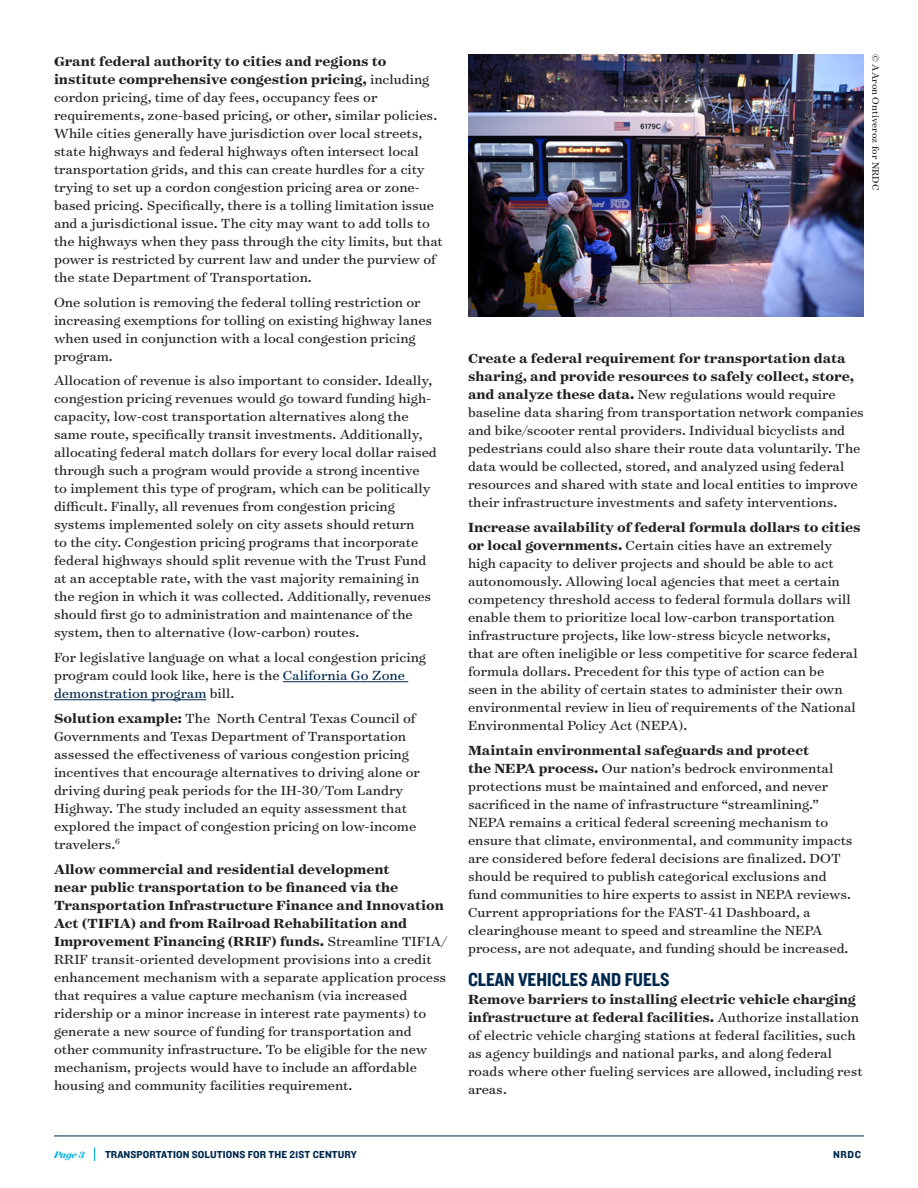
<style>
.page{position:relative;width:918px;height:1188px;background:#fff}
.page>*{position:absolute;margin:0;border:0;box-sizing:border-box;transform-origin:0 0}
.t1{font:19.5px "Knockout 50 Welterweight";color:#00284c}
.t2{font:15px/18px "Surveyor Text";color:#231f20}
.t3{font:10.5px "Knockout 51 Middleweight";letter-spacing:.01em;color:#00284c}
.t4{font:10.5px "Surveyor Text";letter-spacing:.01em;color:#231f20}
.t5{font:italic 700 10.5px "Surveyor Display";color:#00b4e3}
.s1{font-weight:700}
.s2{color:#00284c}
</style>
<div class="page">
<hr style="left:54px;top:1136px;width:810px;height:1px;background:#00284c">
<svg style="left:94px;top:1147px;width:1px;height:14px"></svg>
<hr style="left:283px;top:681px;width:125px;height:1px;background:#00284c">
<hr style="left:54px;top:699px;width:152px;height:1px;background:#00284c">
<img style="left:468px;top:54px;width:396px;height:263px">
<p class="t2" style="left:54px;top:52px;width:390px"><span class="s1">Grant federal authority to cities and regions to institute comprehensive congestion pricing,</span> including cordon pricing, time of day fees, occupancy fees or requirements, zone-based pricing, or other, similar policies.<br>While cities generally have jurisdiction over local streets, state highways and federal highways often intersect local transportation grids, and this can create hurdles for a city trying to set up a cordon congestion pricing area or zone&shy;based pricing. Specifically, there is a tolling limitation issue and a jurisdictional issue. The city may want to add tolls to the highways when they pass through the city limits, but that power is restricted by current law and under the purview of the state Department of Transportation.</p>
<p class="t2" style="left:54px;top:293px;width:380px">One solution is removing the federal tolling restriction or increasing exemptions for tolling on existing highway lanes when used in conjunction with a local congestion pricing program.</p>
<p class="t2" style="left:54px;top:371px;width:384px">Allocation of revenue is also important to consider. Ideally, congestion pricing revenues would go toward funding high&shy;capacity, low-cost transportation alternatives along the same route, specifically transit investments. Additionally, allocating federal match dollars for every local dollar raised through such a program would provide a strong incentive<br>to implement this type of program, which can be politically difficult. Finally, all revenues from congestion pricing systems implemented solely on city assets should return<br>to the city. Congestion pricing programs that incorporate federal highways should split revenue with the Trust Fund at an acceptable rate, with the vast majority remaining in the region in which it was collected. Additionally, revenues should first go to administration and maintenance of the system, then to alternative (low-carbon) routes.</p>
<p class="t2" style="left:54px;top:648px;width:374px">For legislative language on what a local congestion pricing program could look like, here is the <span class="s2">California Go Zone demonstration program</span> bill.</p>
<p class="t2" style="left:54px;top:709px;width:368px"><span class="s1">Solution example:</span> The North Central Texas Council of Governments and Texas Department of Transportation assessed the effectiveness of various congestion pricing incentives that encourage alternatives to driving alone or driving during peak periods for the IH-30/Tom Landry Highway. The study included an equity assessment that explored the impact of congestion pricing on low-income travelers.<sup>6</sup></p>
<p class="t2" style="left:54px;top:860px;width:395px"><span class="s1">Allow commercial and residential development<br>near public transportation to be financed via the Transportation Infrastructure Finance and Innovation Act (TIFIA) and from Railroad Rehabilitation and Improvement Financing (RRIF) funds.</span> Streamline TIFIA/ RRIF transit-oriented development provisions into a credit enhancement mechanism with a separate application process that requires a value capture mechanism (via increased ridership or a minor increase in interest rate payments) to generate a new source of funding for transportation and other community infrastructure. To be eligible for the new mechanism, projects would have to include an affordable housing and community facilities requirement.</p>
<p class="t4" style="left:882px;top:54px;width:138px;rotate:90deg">© AAron Ontiveroz for NRDC</p>
<p class="t2" style="left:468px;top:349px;width:397px"><span class="s1">Create a federal requirement for transportation data sharing, and provide resources to safely collect, store, and analyze these data.</span> New regulations would require baseline data sharing from transportation network companies and bike/scooter rental providers. Individual bicyclists and pedestrians could also share their route data voluntarily. The data would be collected, stored, and analyzed using federal resources and shared with state and local entities to improve their infrastructure investments and safety interventions.</p>
<p class="t2" style="left:468px;top:518px;width:394px"><span class="s1">Increase availability of federal formula dollars to cities or local governments.</span> Certain cities have an extremely high capacity to deliver projects and should be able to act autonomously. Allowing local agencies that meet a certain competency threshold access to federal formula dollars will enable them to prioritize local low-carbon transportation infrastructure projects, like low-stress bicycle networks,<br>that are often ineligible or less competitive for scarce federal formula dollars. Precedent for this type of action can be<br>seen in the ability of certain states to administer their own environmental review in lieu of requirements of the National Environmental Policy Act (NEPA).</p>
<p class="t2" style="left:468px;top:741px;width:386px"><span class="s1">Maintain environmental safeguards and protect<br>the NEPA process.</span> Our nation’s bedrock environmental protections must be maintained and enforced, and never sacrificed in the name of infrastructure “streamlining.” NEPA remains a critical federal screening mechanism to ensure that climate, environmental, and community impacts are considered before federal decisions are finalized. DOT should be required to publish categorical exclusions and fund communities to hire experts to assist in NEPA reviews.<br>Current appropriations for the FAST-41 Dashboard, a clearinghouse meant to speed and streamline the NEPA process, are not adequate, and funding should be increased.</p>
<h1 class="t1" style="left:468px;top:966px;width:203px">CLEAN VEHICLES AND FUELS</h1>
<p class="t2" style="left:468px;top:990px;width:396px"><span class="s1">Remove barriers to installing electric vehicle charging infrastructure at federal facilities.</span> Authorize installation of electric vehicle charging stations at federal facilities, such as agency buildings and national parks, and along federal roads where other fueling services are allowed, including rest areas.</p>
<p class="t5" style="left:54px;top:1148px;width:32px">Page 3</p>
<p class="t3" style="left:105px;top:1147px;width:254px">TRANSPORTATION SOLUTIONS FOR THE 21ST CENTURY</p>
<p class="t3" style="left:833px;top:1147px;width:29px">NRDC</p>
</div>
